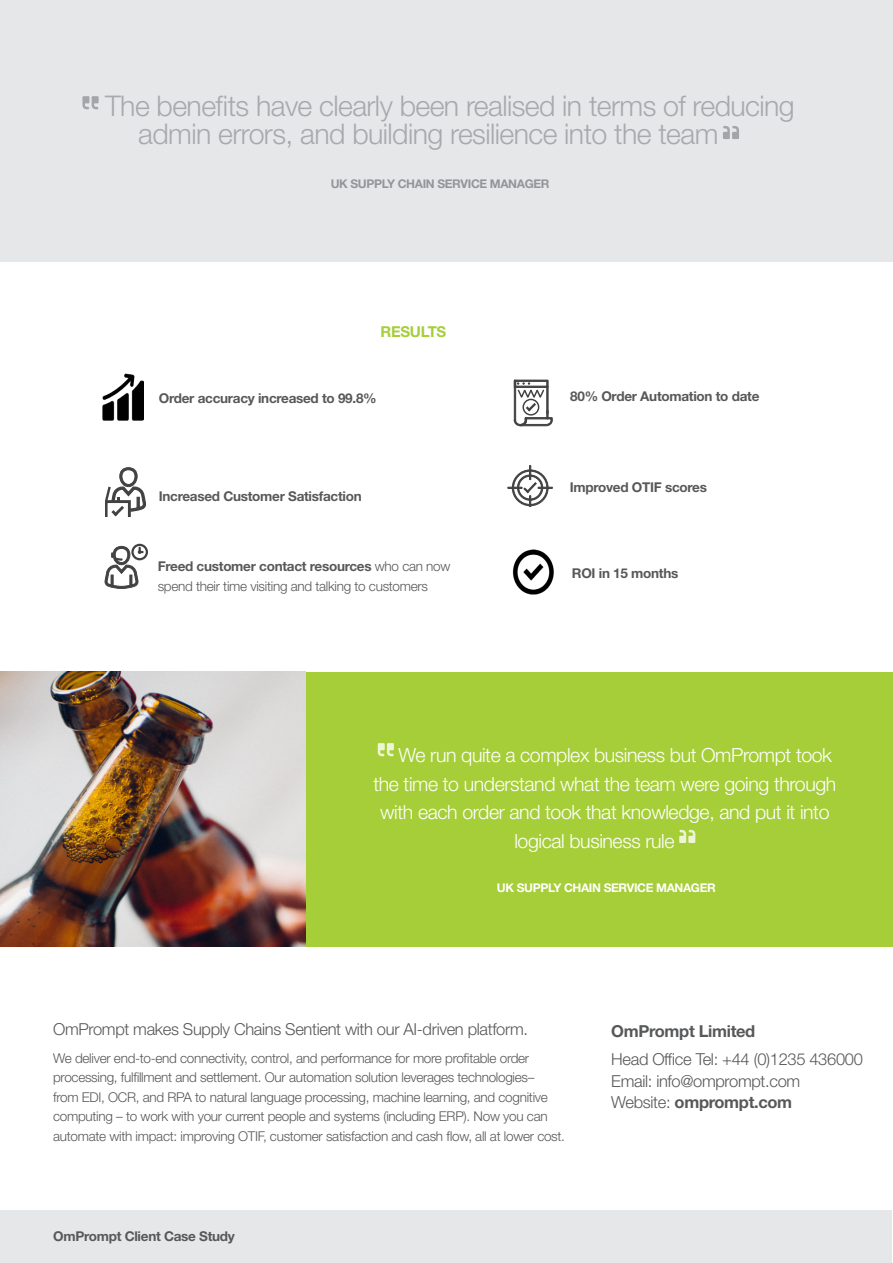
<style>
.page{position:relative;width:893px;height:1263px;background:#fff}
.page>*{position:absolute;margin:0;border:0;box-sizing:border-box;transform-origin:0 0}
.Quote_White{font:300 28.5px/28.5px "Helvetica Neue LT Std";letter-spacing:-.02em;color:#a8a9ad}
.Quote_White-2{font:300 19.5px "Helvetica Neue LT Std";letter-spacing:-.02em;color:#fff}
.Stand_First_Black{font:300 16.5px "Helvetica Neue LT Std";letter-spacing:-.02em;color:#57585a}
.Stand_First_Black-2{font:700 16.5px "Helvetica Neue LT Std";letter-spacing:-.02em;color:#57585a}
.Heading_Green_Upperc{font:700 15px "Helvetica Neue LT Std";letter-spacing:-.02em;color:#a6ce39}
.Standard_Body_Black{font:300 13.5px/19.5px "Helvetica Neue LT Std";letter-spacing:-.02em;color:#57585a}
.Standard_Body_Black-2{font:700 13.5px "Helvetica Neue LT Std";letter-spacing:-.02em;color:#57585a}
.Quote_Box_Author{font:700 12px "Helvetica Neue LT Std";letter-spacing:-.03em;color:#fff}
.Quote_Box_Author-2{font:700 12px "Helvetica Neue LT Std";letter-spacing:-.03em;color:#939598}
.s1{font-weight:700}
.s2{font-weight:300}
</style>
<div class="page">
<div style="left:0;top:672px;width:893px;height:275px;background:#a6ce39"></div>
<svg style="left:378px;top:743px;width:16px;height:13px"></svg>
<svg style="left:679px;top:830px;width:16px;height:13px"></svg>
<div style="left:1px;top:1210px;width:891px;height:52px;background:#e6e7e9"></div>
<svg style="left:507px;top:465px;width:46px;height:42px"></svg>
<svg style="left:105px;top:467px;width:40px;height:49px"></svg>
<svg style="left:514px;top:380px;width:39px;height:46px"></svg>
<div style="left:131px;top:544px;width:17px;height:16px;border:2px solid #434242;border-radius:50%"></div>
<svg style="left:105px;top:545px;width:40px;height:44px"></svg>
<img style="left:0;top:672px;width:305px;height:275px">
<img style="left:102px;top:373px;width:42px;height:48px">
<div style="left:0;top:0;width:893px;height:261px;background:#e6e7e9"></div>
<svg style="left:82px;top:96px;width:17px;height:13px"></svg>
<svg style="left:723px;top:126px;width:16px;height:13px"></svg>
<img style="left:513px;top:549px;width:41px;height:46px">
<p class="Quote_White" style="left:138px;top:91px;width:658px;text-indent:-33px">The benefits have clearly been realised in terms of reducing admin errors, and building resilience into the team</p>
<p class="Quote_Box_Author-2" style="left:331px;top:176px;width:220px">UK SUPPLY CHAIN SERVICE MANAGER</p>
<p class="Heading_Green_Upperc" style="left:381px;top:322px;width:67px">RESULTS</p>
<p class="Standard_Body_Black-2" style="left:159px;top:390px;width:219px">Order accuracy increased to 99.8%</p>
<p class="Standard_Body_Black-2" style="left:570px;top:388px;width:191px">80% Order Automation to date</p>
<p class="Standard_Body_Black-2" style="left:159px;top:488px;width:204px">Increased Customer Satisfaction</p>
<p class="Standard_Body_Black" style="left:158px;top:556px;width:294px"><span class="s1">Freed customer contact resources</span> who can now spend their time visiting and talking to customers</p>
<p class="Standard_Body_Black-2" style="left:570px;top:478px;width:139px">Improved OTIF scores</p>
<p class="Standard_Body_Black-2" style="left:572px;top:565px;width:108px">ROI in 15 months</p>
<p class="Quote_White-2" style="left:399px;top:744px;width:435px">We run quite a complex business but OmPrompt took</p>
<p class="Quote_White-2" style="left:373px;top:772px;width:464px">the time to understand what the team were going through</p>
<p class="Quote_White-2" style="left:380px;top:801px;width:451px">with each order and took that knowledge, and put it into</p>
<p class="Quote_White-2" style="left:514px;top:829px;width:162px">logical business rule</p>
<p class="Quote_Box_Author" style="left:497px;top:880px;width:220px">UK SUPPLY CHAIN SERVICE MANAGER</p>
<p class="Stand_First_Black" style="left:53px;top:1019px;width:476px">OmPrompt makes Supply Chains Sentient with our AI-driven platform.</p>
<p class="Standard_Body_Black" style="left:53px;top:1048px;width:513px">We deliver end-to-end connectivity, control, and performance for more profitable order processing, fulfillment and settlement. Our automation solution leverages technologies–<br>from EDI, OCR, and RPA to natural language processing, machine learning, and cognitive computing – to work with your current people and systems (including ERP). Now you can automate with impact: improving OTIF, customer satisfaction and cash flow, all at lower cost.</p>
<p class="Standard_Body_Black-2" style="left:53px;top:1228px;width:183px">OmPrompt Client Case Study</p>
<p class="Stand_First_Black-2" style="left:611px;top:1021px;width:146px">OmPrompt Limited</p>
<p class="Stand_First_Black" style="left:611px;top:1049px;width:253px">Head Office Tel: +44 (0)1235 436000</p>
<p class="Stand_First_Black" style="left:611px;top:1071px;width:190px">Email: info@omprompt.com</p>
<p class="Stand_First_Black-2" style="left:611px;top:1092px;width:182px"><span class="s2">Website:</span> omprompt.com</p>
</div>
